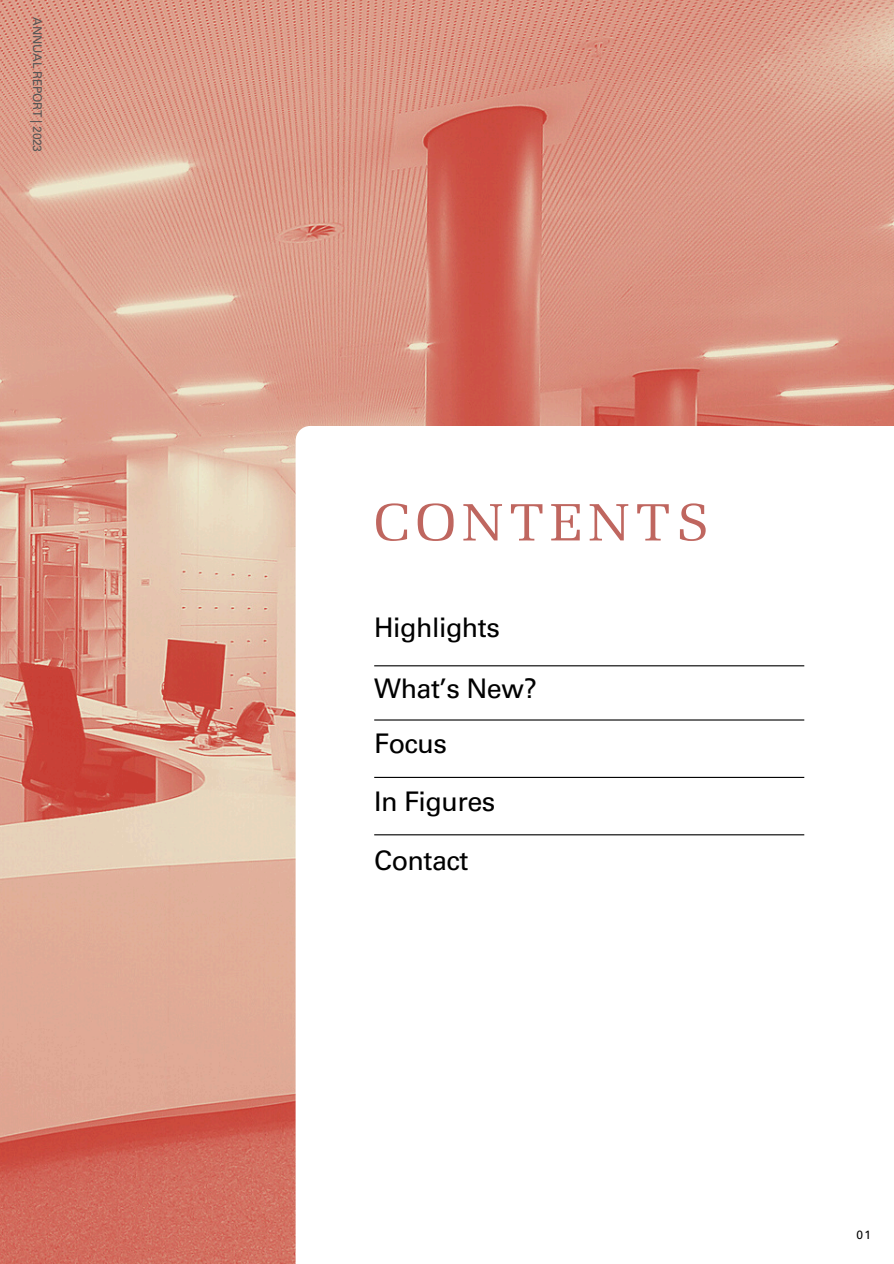
<style>
.page{position:relative;width:894px;height:1264px;background:#fff}
.page>*{position:absolute;margin:0;border:0;box-sizing:border-box;transform-origin:0 0}
.t1{font:52.5px "Melior LT Std";letter-spacing:.115em;color:#bf665f}
.t2{font:27px "Univers LT Std";letter-spacing:-.02em;color:#000}
.t3{font:12px "Univers LT Std";letter-spacing:-.02em;color:#545454}
.t4{font:12px "Univers LT Std";color:#000}
</style>
<div class="page">
<img style="left:0;top:0;width:893px;height:1263px">
<svg style="left:295px;top:426px;width:598px;height:837px"></svg>
<hr style="left:374px;top:665px;width:430px;height:1px;background:#000">
<hr style="left:374px;top:719px;width:430px;height:1px;background:#000">
<hr style="left:374px;top:776px;width:430px;height:2px;background:#000">
<hr style="left:374px;top:834px;width:430px;height:1px;background:#000">
<p class="t3" style="left:42px;top:17px;width:136px;rotate:90deg">ANNUAL REPORT | 2023</p>
<p class="t1" style="left:374px;top:501px;width:336px">CONTENTS</p>
<h1 class="t2" style="left:374px;top:617px;width:127px">Highlights</h1>
<h2 class="t2" style="left:374px;top:678px;width:164px">What’s New?</h2>
<h2 class="t2" style="left:374px;top:733px;width:74px">Focus</h2>
<h2 class="t2" style="left:374px;top:791px;width:123px">In Figures</h2>
<h2 class="t2" style="left:374px;top:850px;width:96px">Contact</h2>
<h2 class="t4" style="left:856px;top:1230px;width:16px">01</h2>
</div>
